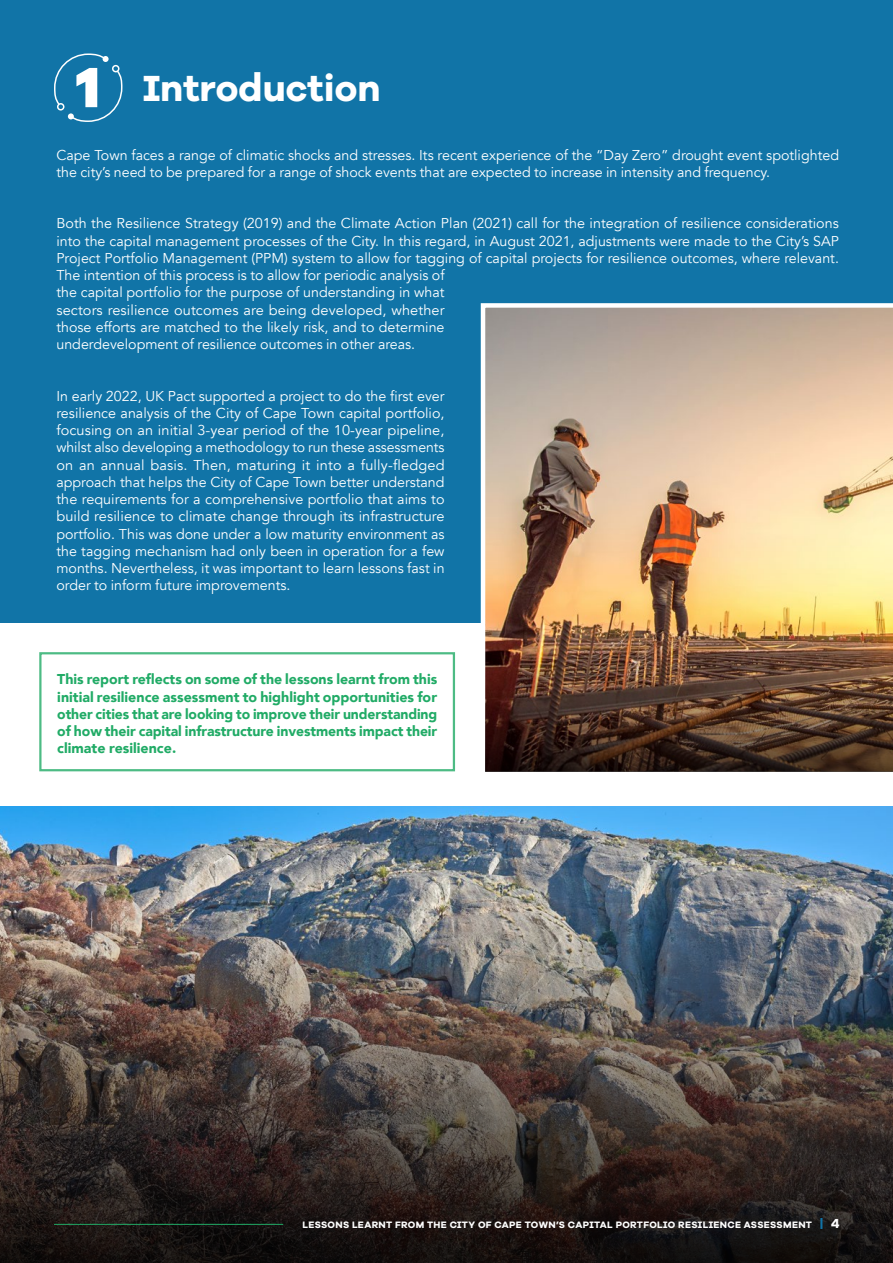
<style>
.page{position:relative;width:893px;height:1263px;background:#fff}
.page>*{position:absolute;margin:0;border:0;box-sizing:border-box;transform-origin:0 0}
.t1{font:58.65px "Galano Grotesque Alt Heavy";color:#fff}
.t2{font:37.5px "Galano Grotesque Alt Bold";color:#fff}
.Body_Copy{font:14.25px/17.2px "Avenir";color:#fff}
.Body_Copy-2{font:900 14.25px/17.2px "Avenir";letter-spacing:-.005em;color:#21ab66;text-align:justify}
.t3{font:9.6px "Galano Grotesque Alt Bold";letter-spacing:.035em;color:#fff}
.s1{font-family:"Galano Grotesque Bold";font-size:13.5px;color:#1174a7}
.s2{font-size:13.5px}
</style>
<div class="page">
<img style="left:0;top:807px;width:893px;height:94px">
<img style="left:0;top:901px;width:893px;height:362px">
<div style="left:0;top:0;width:893px;height:623px;background:#1174a7"></div>
<img style="left:481px;top:303px;width:412px;height:469px">
<svg style="left:54px;top:53px;width:69px;height:69px"></svg>
<div style="left:112px;top:65px;width:7px;height:7px;border:2px solid #fff;border-radius:50%"></div>
<svg style="left:485px;top:659px;width:408px;height:112px;background:#503426"></svg>
<div style="left:39px;top:652px;width:416px;height:119px;border:2px solid #21ab66"></div>
<hr style="left:54px;top:1224px;width:229px;height:1px;background:#21ab66">
<p class="t1" style="left:76px;top:49px;width:26px">1</p>
<p class="t2" style="left:143px;top:64px;width:239px">Introduction</p>
<p class="Body_Copy" style="left:56px;top:146px;width:784px">Cape Town faces a range of climatic shocks and stresses. Its recent experience of the “Day Zero” drought event spotlighted the city’s need to be prepared for a range of shock events that are expected to increase in intensity and frequency.</p>
<p class="Body_Copy" style="left:56px;top:215px;width:784px">Both the Resilience Strategy (2019) and the Climate Action Plan (2021) call for the integration of resilience considerations into the capital management processes of the City. In this regard, in August 2021, adjustments were made to the City’s SAP Project Portfolio Management (PPM) system to allow for tagging of capital projects for resilience outcomes, where relevant.<br>The intention of this process is to allow for periodic analysis of<br>the capital portfolio for the purpose of understanding in what<br>sectors resilience outcomes are being developed, whether<br>those efforts are matched to the likely risk, and to determine<br>underdevelopment of resilience outcomes in other areas.</p>
<p class="Body_Copy" style="left:56px;top:387px;width:390px;text-align:justify">In early 2022, UK Pact supported a project to do the first ever resilience analysis of the City of Cape Town capital portfolio, focusing on an initial 3-year period of the 10-year pipeline, whilst also developing a methodology to run these assessments on an annual basis. Then, maturing it into a fully-fledged approach that helps the City of Cape Town better understand the requirements for a comprehensive portfolio that aims to build resilience to climate change through its infrastructure portfolio. This was done under a low maturity environment as the tagging mechanism had only been in operation for a few months. Nevertheless, it was important to learn lessons fast in order to inform future improvements.</p>
<p class="Body_Copy-2" style="left:57px;top:670px;width:381px">This report reflects on some of the lessons learnt from this initial resilience assessment to highlight opportunities for other cities that are looking to improve their understanding of how their capital infrastructure investments impact their climate resilience.</p>
<p class="t3" style="left:302px;top:1218px;width:539px">LESSONS LEARNT FROM THE CITY OF CAPE TOWN’S CAPITAL PORTFOLIO RESILIENCE ASSESSMENT <span class="s1">|</span> <span class="s2">4</span></p>
</div>
